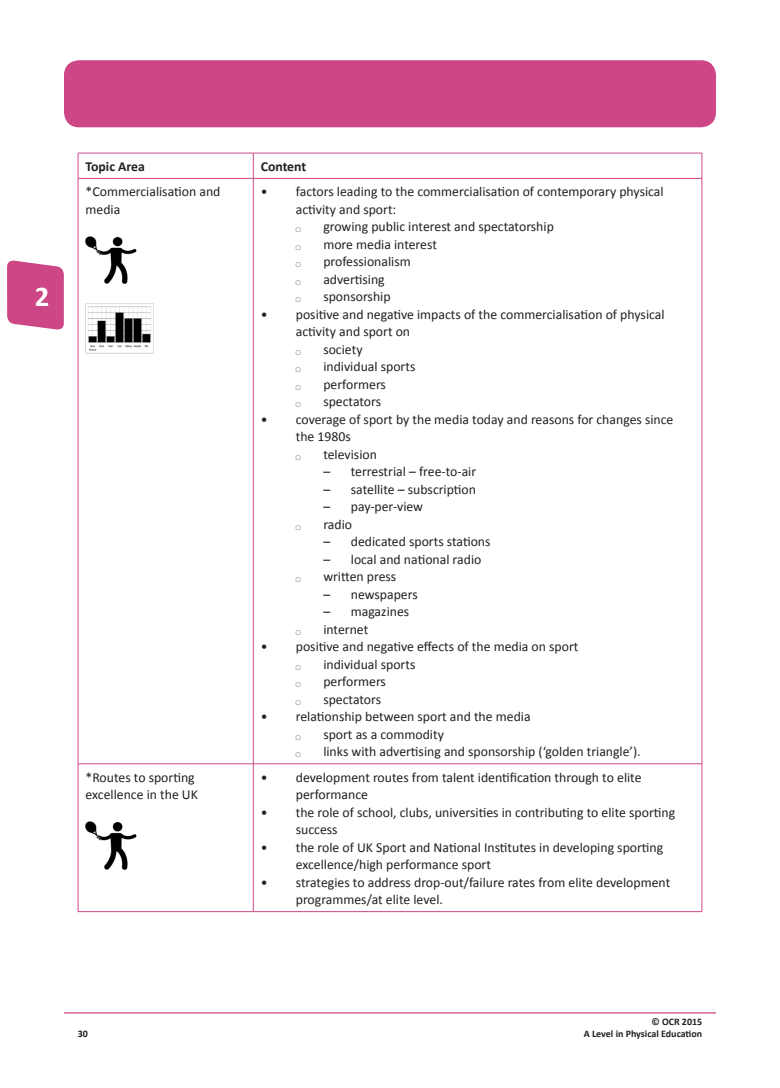
<style>
.page{position:relative;width:780px;height:1088px;background:#fff}
.page>*{position:absolute;margin:0;border:0;box-sizing:border-box;transform-origin:0 0}
.t1{font:700 28.75px "Calibri";color:#fff}
.t2{font:13.75px/17.5px "Calibri";color:#231f20}
.t3{font:700 13.75px "Calibri";color:#231f20}
.t4{font:700 10px "Calibri";color:#231f20}
.t5{font:5px "Calibri";color:#231f20}
</style>
<div class="page">
<svg style="left:7px;top:260px;width:57px;height:70px;background:#d25a92"></svg>
<div style="left:64px;top:60px;width:652px;height:67px;background:#cd4685;border-radius:15px"></div>
<hr style="left:64px;top:1012px;width:652px;height:1px;background:#cd4685">
<svg style="left:253px;top:154px;width:1px;height:24px"></svg>
<hr style="left:78px;top:178px;width:175px;height:1px;background:#cd4685">
<hr style="left:253px;top:178px;width:449px;height:1px;background:#cd4685">
<hr style="left:253px;top:179px;width:1px;height:584px;background:#cd4685">
<hr style="left:78px;top:763px;width:175px;height:1px;background:#cd4685">
<hr style="left:253px;top:763px;width:449px;height:1px;background:#cd4685">
<hr style="left:253px;top:764px;width:1px;height:147px;background:#cd4685">
<hr style="left:78px;top:911px;width:175px;height:1px;background:#cd4685">
<hr style="left:253px;top:911px;width:449px;height:1px;background:#cd4685">
<hr style="left:78px;top:153px;width:175px;height:1px;background:#cd4685">
<svg style="left:78px;top:153px;width:1px;height:25px"></svg>
<hr style="left:253px;top:153px;width:449px;height:1px;background:#cd4685">
<svg style="left:701px;top:153px;width:1px;height:25px"></svg>
<hr style="left:78px;top:179px;width:1px;height:584px;background:#cd4685">
<hr style="left:701px;top:179px;width:1px;height:584px;background:#cd4685">
<hr style="left:78px;top:764px;width:1px;height:147px;background:#cd4685">
<hr style="left:701px;top:764px;width:1px;height:147px;background:#cd4685">
<img style="left:86px;top:236px;width:50px;height:48px">
<img style="left:86px;top:306px;width:67px;height:48px">
<img style="left:86px;top:821px;width:50px;height:48px">
<h1 class="t1" style="left:35px;top:278px;width:16px">2</h1>
<p class="t3" style="left:86px;top:157px;width:61px">Topic Area</p>
<p class="t3" style="left:261px;top:157px;width:47px">Content</p>
<p class="t2" style="left:86px;top:183px;width:136px">*Commercialisation and media</p>
<p class="t2" style="left:261px;top:183px;width:8px">•</p>
<p class="t2" style="left:296px;top:183px;width:369px">factors leading to the commercialisation of contemporary physical activity and sport:</p>
<p class="t5" style="left:296px;top:226px;width:6px">⃝</p>
<p class="t2" style="left:323px;top:218px;width:232px">growing public interest and spectatorship</p>
<p class="t5" style="left:296px;top:244px;width:6px">⃝</p>
<p class="t2" style="left:323px;top:235px;width:115px">more media interest</p>
<p class="t5" style="left:296px;top:261px;width:6px">⃝</p>
<p class="t2" style="left:323px;top:253px;width:89px">professionalism</p>
<p class="t5" style="left:296px;top:279px;width:6px">⃝</p>
<p class="t2" style="left:323px;top:270px;width:63px">advertising</p>
<p class="t5" style="left:296px;top:296px;width:6px">⃝</p>
<p class="t2" style="left:296px;top:288px;width:370px;text-indent:28px">sponsorship<br>positive and negative impacts of the commercialisation of physical activity and sport on</p>
<p class="t5" style="left:296px;top:349px;width:6px">⃝</p>
<p class="t2" style="left:323px;top:340px;width:41px">society</p>
<p class="t5" style="left:296px;top:366px;width:6px">⃝</p>
<p class="t2" style="left:323px;top:358px;width:94px">individual sports</p>
<p class="t5" style="left:296px;top:384px;width:6px">⃝</p>
<p class="t2" style="left:323px;top:375px;width:64px">performers</p>
<p class="t5" style="left:296px;top:401px;width:6px">⃝</p>
<p class="t2" style="left:261px;top:305px;width:8px">•</p>
<p class="t2" style="left:296px;top:393px;width:379px;text-indent:28px">spectators<br>coverage of sport by the media today and reasons for changes since the 1980s</p>
<p class="t5" style="left:296px;top:454px;width:6px">⃝</p>
<p class="t2" style="left:323px;top:445px;width:55px">television</p>
<p class="t2" style="left:323px;top:463px;width:154px">– terrestrial – free-to-air</p>
<p class="t2" style="left:323px;top:480px;width:154px">– satellite – subscription</p>
<p class="t2" style="left:323px;top:498px;width:101px">– pay-per-view</p>
<p class="t5" style="left:296px;top:524px;width:6px">⃝</p>
<p class="t2" style="left:323px;top:515px;width:30px">radio</p>
<p class="t2" style="left:323px;top:533px;width:169px">– dedicated sports stations</p>
<p class="t2" style="left:323px;top:550px;width:159px">– local and national radio</p>
<p class="t5" style="left:296px;top:576px;width:6px">⃝</p>
<p class="t2" style="left:323px;top:568px;width:74px">written press</p>
<p class="t2" style="left:323px;top:585px;width:96px">– newspapers</p>
<p class="t2" style="left:323px;top:603px;width:87px">– magazines</p>
<p class="t5" style="left:296px;top:629px;width:6px">⃝</p>
<p class="t2" style="left:261px;top:410px;width:8px">•</p>
<p class="t2" style="left:296px;top:620px;width:284px;text-indent:28px">internet<br>positive and negative effects of the media on sport</p>
<p class="t5" style="left:296px;top:664px;width:6px">⃝</p>
<p class="t2" style="left:323px;top:655px;width:94px">individual sports</p>
<p class="t5" style="left:296px;top:681px;width:6px">⃝</p>
<p class="t2" style="left:323px;top:673px;width:64px">performers</p>
<p class="t5" style="left:296px;top:699px;width:6px">⃝</p>
<p class="t2" style="left:261px;top:638px;width:8px">•</p>
<p class="t2" style="left:296px;top:690px;width:236px;text-indent:28px">spectators<br>relationship between sport and the media</p>
<p class="t5" style="left:296px;top:734px;width:6px">⃝</p>
<p class="t2" style="left:323px;top:725px;width:122px">sport as a commodity</p>
<p class="t5" style="left:296px;top:751px;width:6px">⃝</p>
<p class="t2" style="left:323px;top:743px;width:319px">links with advertising and sponsorship (‘golden triangle’).</p>
<p class="t2" style="left:261px;top:708px;width:8px">•</p>
<p class="t2" style="left:86px;top:768px;width:114px">*Routes to sporting excellence in the UK</p>
<p class="t2" style="left:261px;top:768px;width:8px">•</p>
<p class="t2" style="left:261px;top:803px;width:8px">•</p>
<p class="t2" style="left:261px;top:838px;width:8px">•</p>
<p class="t2" style="left:261px;top:873px;width:8px">•</p>
<p class="t2" style="left:296px;top:768px;width:381px">development routes from talent identification through to elite performance<br>the role of school, clubs, universities in contributing to elite sporting success<br>the role of UK Sport and National Institutes in developing sporting excellence/high performance sport<br>strategies to address drop-out/failure rates from elite development programmes/at elite level.</p>
<p class="t4" style="left:651px;top:1015px;width:52px">© OCR 2015</p>
<p class="t4" style="left:78px;top:1027px;width:12px">30</p>
<p class="t4" style="left:583px;top:1027px;width:120px">A Level in Physical Education</p>
</div>
